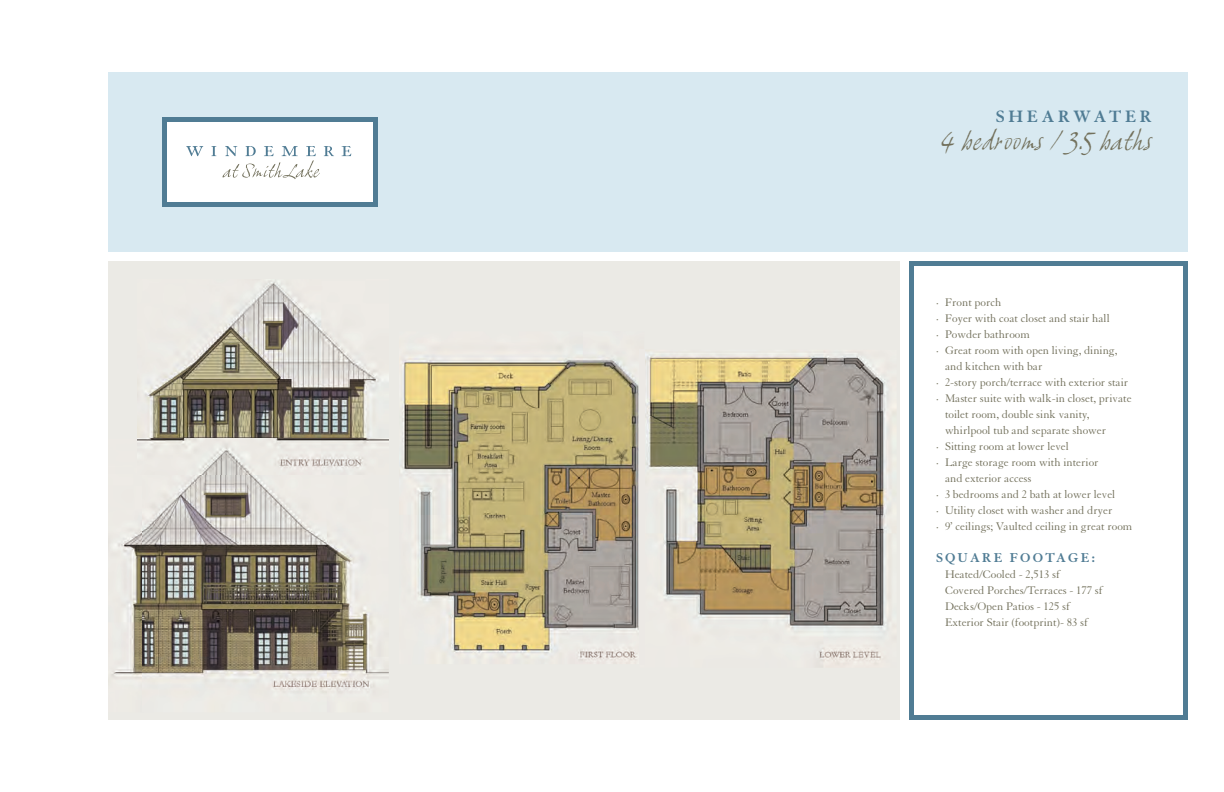
<style>
.page{position:relative;width:1224px;height:792px;background:#fff}
.page>*{position:absolute;margin:0;border:0;box-sizing:border-box;transform-origin:0 0}
.t1{font:italic 26px "Grimshaw Hand ITC";color:#72705b}
.t2{font:700 18px "Granjon";letter-spacing:.2em;color:#507c94}
.t3{font:700 14px "Granjon";letter-spacing:.15em;color:#507c94}
.t4{font:12px/16px "Granjon";color:#72705b}
</style>
<div class="page">
<div style="left:108px;top:261px;width:792px;height:459px;background:#ebeae5"></div>
<svg style="left:909px;top:261px;width:279px;height:459px"></svg>
<div style="left:108px;top:72px;width:1080px;height:180px;background:#d8e9f1"></div>
<img style="left:401px;top:356px;width:238px;height:305px">
<img style="left:645px;top:353px;width:251px;height:311px">
<img style="left:137px;top:281px;width:252px;height:192px">
<img style="left:111px;top:439px;width:32px;height:239px">
<img style="left:143px;top:473px;width:246px;height:219px">
<svg style="left:162px;top:117px;width:216px;height:90px;background:#dde5e9"></svg>
<h2 class="t2" style="left:996px;top:106px;width:158px">SHEARWATER</h2>
<h1 class="t1" style="left:941px;top:124px;width:213px">4 bedrooms / 3.5 baths</h1>
<p class="t4" style="left:936px;top:294px;width:67px">· Front porch</p>
<p class="t4" style="left:936px;top:310px;width:175px">· Foyer with coat closet and stair hall</p>
<p class="t4" style="left:936px;top:326px;width:96px">· Powder bathroom</p>
<p class="t4" style="left:936px;top:342px;width:183px">· Great room with open living, dining,</p>
<p class="t4" style="left:945px;top:358px;width:99px">and kitchen with bar</p>
<p class="t4" style="left:936px;top:374px;width:194px">· 2-story porch/terrace with exterior stair</p>
<p class="t4" style="left:936px;top:390px;width:197px">· Master suite with walk-in closet, private</p>
<p class="t4" style="left:945px;top:406px;width:146px">toilet room, double sink vanity,</p>
<p class="t4" style="left:945px;top:422px;width:163px">whirlpool tub and separate shower</p>
<p class="t4" style="left:936px;top:438px;width:134px">· Sitting room at lower level</p>
<p class="t4" style="left:936px;top:454px;width:164px">· Large storage room with interior</p>
<p class="t4" style="left:945px;top:470px;width:88px">and exterior access</p>
<p class="t4" style="left:936px;top:486px;width:181px">· 3 bedrooms and 2 bath at lower level</p>
<p class="t4" style="left:936px;top:502px;width:178px">· Utility closet with washer and dryer</p>
<p class="t4" style="left:936px;top:518px;width:198px">· 9’ ceilings; Vaulted ceiling in great room</p>
<p class="t3" style="left:936px;top:550px;width:160px">SQUARE FOOTAGE:</p>
<p class="t4" style="left:945px;top:566px;width:159px">Heated/Cooled - 2,513 sf<br>Covered Porches/Terraces - 177 sf<br>Decks/Open Patios - 125 sf<br>Exterior Stair (footprint)- 83 sf</p>
</div>
